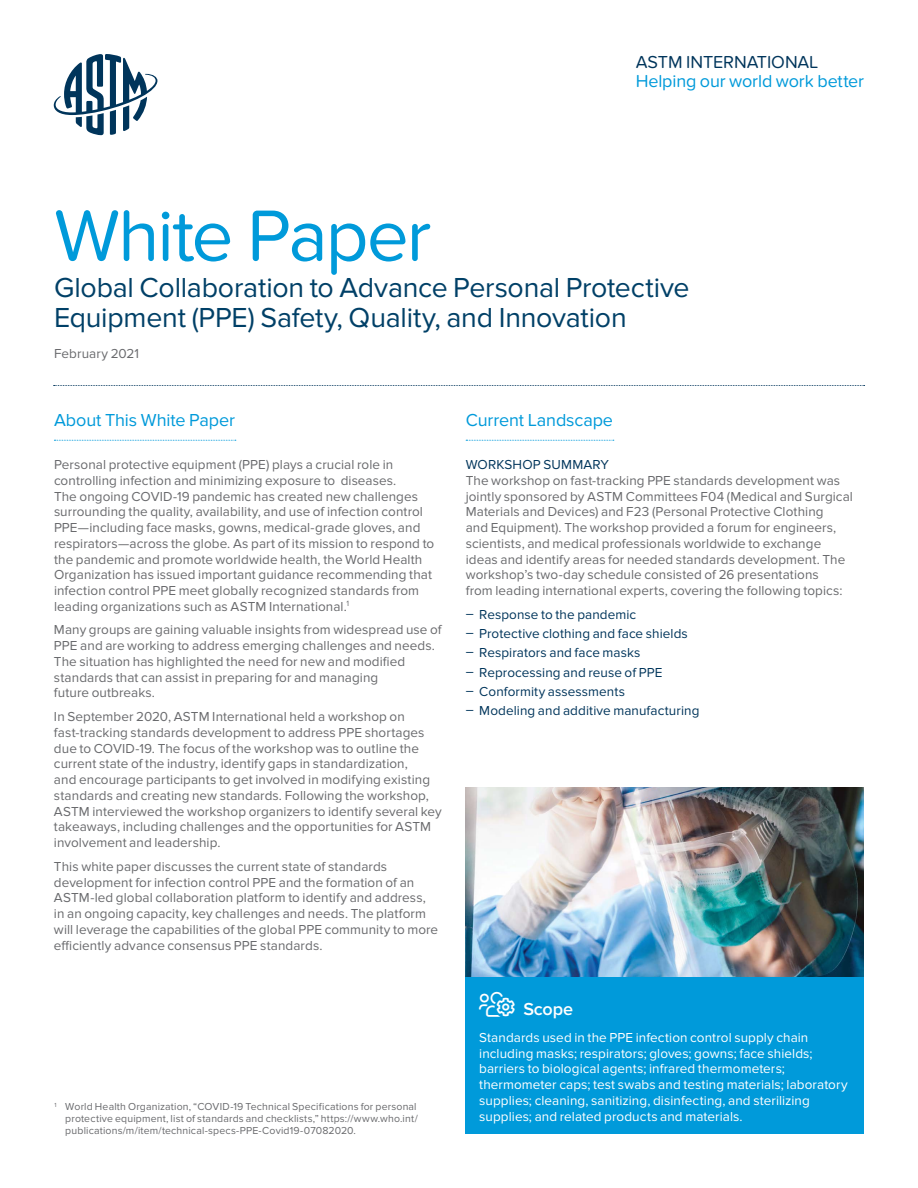
<style>
.page{position:relative;width:918px;height:1188px;background:#fff}
.page>*{position:absolute;margin:0;border:0;box-sizing:border-box;transform-origin:0 0}
.t1{font:75px "Proxima Nova Soft";letter-spacing:-.03em;color:#009ada}
.t2{font:28.5px/30px "Proxima Nova";letter-spacing:-.01em;color:#004067}
.t3{font:18px "Proxima Nova";letter-spacing:-.005em;color:#009ada}
.t4{font:18px "Proxima Nova Soft";letter-spacing:-.01em;color:#009ada}
.t5{font:18px "Proxima Nova Soft";letter-spacing:-.01em;color:#00355b}
.t6{font:600 18px "Proxima Nova";letter-spacing:-.005em;color:#fff}
.t7{font:13.5px/15.8px "Proxima Nova";letter-spacing:.005em;color:#696a6d}
.t8{font:13.5px/15.8px "Proxima Nova";letter-spacing:.005em;color:#fff}
.t9{font:13.5px/19.2px "Proxima Nova";letter-spacing:.005em;color:#00355b}
.t10{font:10.5px/12px "Proxima Nova";letter-spacing:.015em;color:#696a6d;text-align:justify}
</style>
<div class="page">
<svg style="left:54px;top:440px;width:182px;height:1px"></svg>
<svg style="left:466px;top:440px;width:148px;height:1px"></svg>
<div style="left:466px;top:976px;width:398px;height:158px;background:#009ada"></div>
<svg style="left:54px;top:385px;width:811px;height:1px"></svg>
<svg style="left:54px;top:54px;width:103px;height:81px"></svg>
<img style="left:466px;top:787px;width:398px;height:189px">
<h3 class="t5" style="left:636px;top:52px;width:184px">ASTM INTERNATIONAL</h3>
<h3 class="t4" style="left:636px;top:71px;width:230px">Helping our world work better</h3>
<h1 class="t1" style="left:54px;top:193px;width:379px">White Paper</h1>
<h2 class="t2" style="left:54px;top:273px;width:637px">Global Collaboration to Advance Personal Protective<br>Equipment (PPE) Safety, Quality, and Innovation</h2>
<p class="t7" style="left:54px;top:346px;width:87px">February 2021</p>
<h3 class="t3" style="left:54px;top:410px;width:183px">About This White Paper</h3>
<p class="t7" style="left:54px;top:457px;width:382px">Personal protective equipment (PPE) plays a crucial role in controlling infection and minimizing exposure to diseases.<br>The ongoing COVID-19 pandemic has created new challenges surrounding the quality, availability, and use of infection control PPE—including face masks, gowns, medical-grade gloves, and respirators—across the globe. As part of its mission to respond to the pandemic and promote worldwide health, the World Health Organization has issued important guidance recommending that infection control PPE meet globally recognized standards from leading organizations such as ASTM International.<sup>1</sup></p>
<p class="t7" style="left:54px;top:622px;width:389px">Many groups are gaining valuable insights from widespread use of PPE and are working to address emerging challenges and needs.<br>The situation has highlighted the need for new and modified standards that can assist in preparing for and managing<br>future outbreaks.</p>
<p class="t7" style="left:54px;top:709px;width:389px">In September 2020, ASTM International held a workshop on fast-tracking standards development to address PPE shortages due to COVID-19. The focus of the workshop was to outline the current state of the industry, identify gaps in standardization,<br>and encourage participants to get involved in modifying existing standards and creating new standards. Following the workshop, ASTM interviewed the workshop organizers to identify several key takeaways, including challenges and the opportunities for ASTM involvement and leadership.</p>
<p class="t7" style="left:54px;top:859px;width:386px">This white paper discusses the current state of standards development for infection control PPE and the formation of an ASTM-led global collaboration platform to identify and address, in an ongoing capacity, key challenges and needs. The platform will leverage the capabilities of the global PPE community to more efficiently advance consensus PPE standards.</p>
<p class="t10" style="left:65px;top:1101px;width:354px;text-indent:-11px"><sup>1</sup> World Health Organization, “COVID-19 Technical Specifications for personal protective equipment, list of standards and checklists,” https://www.who.int/ publications/m/item/technical-specs-PPE-Covid19-07082020.</p>
<h3 class="t3" style="left:466px;top:410px;width:149px">Current Landscape</h3>
<p class="t9" style="left:466px;top:455px;width:145px">WORKSHOP SUMMARY</p>
<p class="t7" style="left:466px;top:473px;width:389px">The workshop on fast-tracking PPE standards development was jointly sponsored by ASTM Committees F04 (Medical and Surgical Materials and Devices) and F23 (Personal Protective Clothing<br>and Equipment). The workshop provided a forum for engineers, scientists, and medical professionals worldwide to exchange ideas and identify areas for needed standards development. The workshop’s two-day schedule consisted of 26 presentations<br>from leading international experts, covering the following topics:</p>
<p class="t9" style="left:466px;top:605px;width:235px">ͽ Response to the pandemic<br>ͽ Protective clothing and face shields<br>ͽ Respirators and face masks<br>ͽ Reprocessing and reuse of PPE<br>ͽ Conformity assessments<br>ͽ Modeling and additive manufacturing</p>
<h3 class="t6" style="left:479px;top:1001px;width:95px">◆▲▲□ Scope</h3>
<p class="t8" style="left:479px;top:1030px;width:370px">Standards used in the PPE infection control supply chain including masks; respirators; gloves; gowns; face shields; barriers to biological agents; infrared thermometers; thermometer caps; test swabs and testing materials; laboratory supplies; cleaning, sanitizing, disinfecting, and sterilizing supplies; and related products and materials.</p>
</div>
